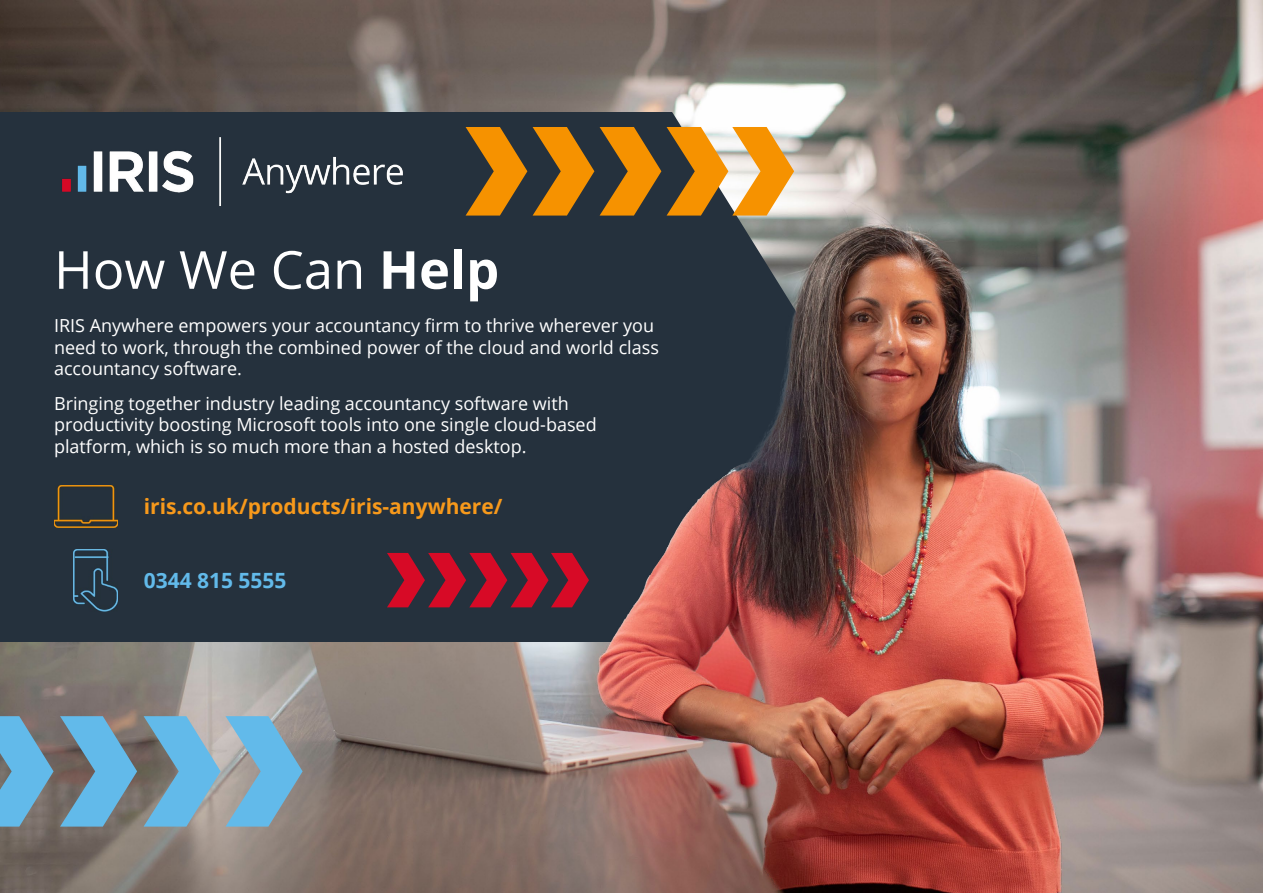
<style>
.page{position:relative;width:1263px;height:893px;background:#fff}
.page>*{position:absolute;margin:0;border:0;box-sizing:border-box;transform-origin:0 0}
.t1{font:52.5px "Open Sans";color:#fff}
.t2{font:700 21px "Open Sans";color:#f7991b}
.t3{font:700 21px "Open Sans";color:#62baea}
.t4{font:18px/21.6px "Open Sans";color:#fff}
.s1{font-weight:700}
</style>
<div class="page">
<img style="left:0;top:0;width:1263px;height:893px">
<div style="left:0;top:112px;width:672px;height:530px;background:#25313d"></div>
<svg style="left:469px;top:112px;width:366px;height:524px"></svg>
<svg style="left:387px;top:553px;width:202px;height:54px"></svg>
<img style="left:62px;top:137px;width:341px;height:69px">
<img style="left:54px;top:485px;width:64px;height:42px">
<img style="left:73px;top:549px;width:45px;height:62px">
<svg style="left:466px;top:127px;width:61px;height:89px"></svg>
<svg style="left:600px;top:127px;width:61px;height:89px"></svg>
<svg style="left:667px;top:127px;width:127px;height:89px"></svg>
<svg style="left:533px;top:127px;width:61px;height:89px"></svg>
<svg style="left:60px;top:716px;width:77px;height:111px;background:#6c95ac"></svg>
<svg style="left:144px;top:716px;width:159px;height:111px;background:#7ea8be"></svg>
<svg style="left:0;top:716px;width:54px;height:111px;background:#6a9eba"></svg>
<h1 class="t1" style="left:54px;top:234px;width:447px">How We Can <span class="s1">Help</span></h1>
<p class="t4" style="left:54px;top:314px;width:606px">IRIS Anywhere empowers your accountancy firm to thrive wherever you need to work, through the combined power of the cloud and world class accountancy software.</p>
<p class="t4" style="left:54px;top:392px;width:544px">Bringing together industry leading accountancy software with productivity boosting Microsoft tools into one single cloud-based platform, which is so much more than a hosted desktop.</p>
<p class="t2" style="left:144px;top:492px;width:360px">iris.co.uk/products/iris-anywhere/</p>
<p class="t3" style="left:144px;top:566px;width:144px">0344 815 5555</p>
</div>
